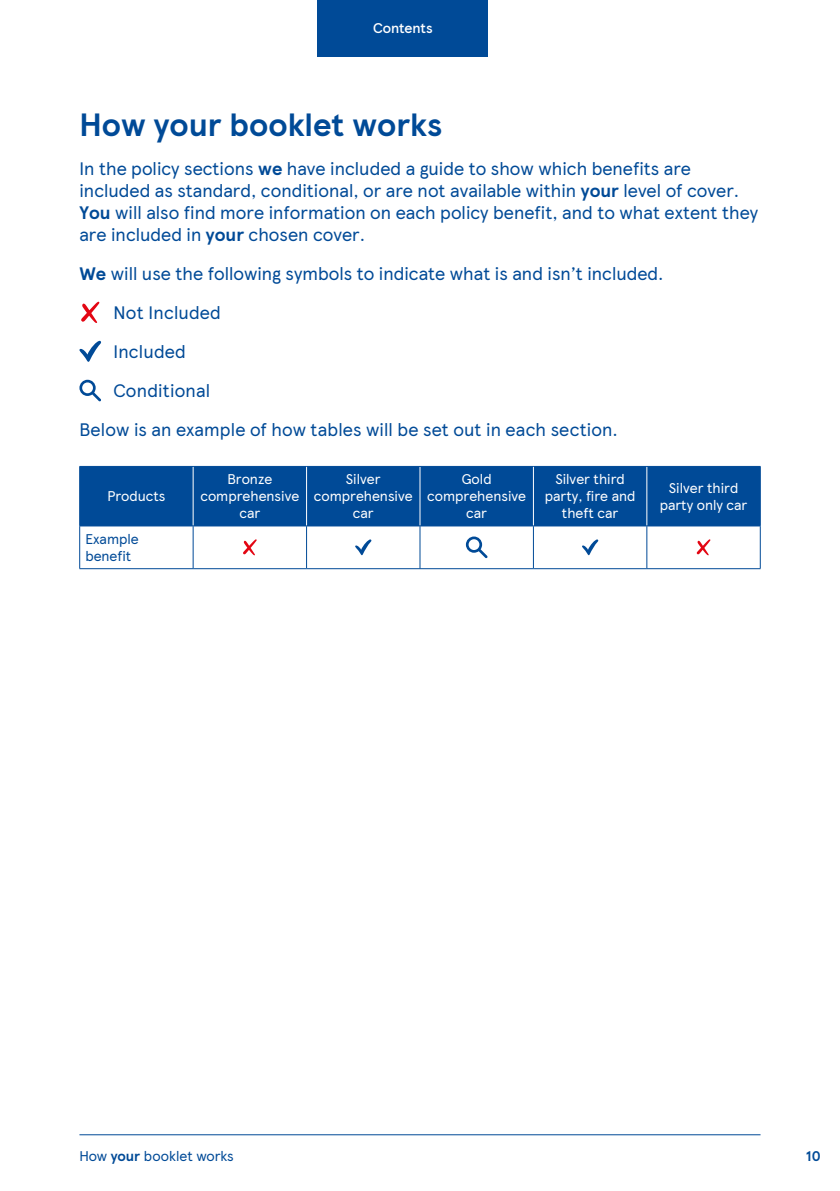
<style>
.page{position:relative;width:840px;height:1191px;background:#fff}
.page>*{position:absolute;margin:0;border:0;box-sizing:border-box;transform-origin:0 0}
.t1{font:700 32px "TESCO Modern";color:#004a97}
.t2{font:18px/22px "TESCO Modern";color:#004a97}
.t3{font:14px/16.8px "TESCO Modern";color:#fff;text-align:center}
.t4{font:14px/16.8px "TESCO Modern";color:#004a97}
.t5{font:500 14px "TESCO Modern";color:#fff}
.t6{font:700 14px "TESCO Modern";color:#004a97}
.s1{font-weight:700}
</style>
<div class="page">
<div style="left:317px;top:0;width:170px;height:57px;background:#004a97"></div>
<hr style="left:79px;top:1134px;width:681px;height:1px;background:#004a97">
<svg style="left:79px;top:341px;width:22px;height:21px"></svg>
<svg style="left:81px;top:302px;width:18px;height:21px"></svg>
<svg style="left:79px;top:380px;width:22px;height:21px"></svg>
<div style="left:80px;top:467px;width:679px;height:58px;background:#004a97"></div>
<hr style="left:532px;top:467px;width:1px;height:59px;background:#fff">
<hr style="left:79px;top:526px;width:1px;height:42px;background:#004a97">
<hr style="left:193px;top:526px;width:1px;height:42px;background:#004a97">
<hr style="left:306px;top:526px;width:1px;height:42px;background:#004a97">
<hr style="left:419px;top:526px;width:1px;height:42px;background:#004a97">
<hr style="left:532px;top:526px;width:1px;height:42px;background:#004a97">
<hr style="left:646px;top:526px;width:1px;height:42px;background:#004a97">
<hr style="left:759px;top:526px;width:1px;height:42px;background:#004a97">
<hr style="left:79px;top:568px;width:114px;height:1px;background:#004a97">
<hr style="left:193px;top:568px;width:113px;height:1px;background:#004a97">
<hr style="left:306px;top:568px;width:114px;height:1px;background:#004a97">
<hr style="left:420px;top:568px;width:113px;height:1px;background:#004a97">
<hr style="left:533px;top:568px;width:113px;height:1px;background:#004a97">
<hr style="left:646px;top:568px;width:114px;height:1px;background:#004a97">
<hr style="left:759px;top:467px;width:1px;height:59px;background:#004a97">
<hr style="left:193px;top:467px;width:1px;height:59px;background:#fff">
<hr style="left:306px;top:467px;width:1px;height:59px;background:#fff">
<hr style="left:646px;top:467px;width:1px;height:59px;background:#fff">
<hr style="left:419px;top:467px;width:1px;height:59px;background:#fff">
<hr style="left:79px;top:467px;width:1px;height:59px;background:#004a97">
<hr style="left:79px;top:466px;width:114px;height:1px;background:#004a97">
<hr style="left:193px;top:466px;width:113px;height:1px;background:#004a97">
<hr style="left:306px;top:466px;width:114px;height:1px;background:#004a97">
<hr style="left:420px;top:466px;width:113px;height:1px;background:#004a97">
<hr style="left:533px;top:466px;width:113px;height:1px;background:#004a97">
<hr style="left:646px;top:466px;width:114px;height:1px;background:#004a97">
<hr style="left:79px;top:525px;width:114px;height:1px;background:#004a97">
<hr style="left:193px;top:525px;width:113px;height:1px;background:#004a97">
<hr style="left:306px;top:525px;width:114px;height:1px;background:#004a97">
<hr style="left:420px;top:525px;width:113px;height:1px;background:#004a97">
<hr style="left:533px;top:525px;width:113px;height:1px;background:#004a97">
<hr style="left:646px;top:525px;width:114px;height:1px;background:#004a97">
<svg style="left:243px;top:539px;width:13px;height:16px"></svg>
<svg style="left:355px;top:539px;width:16px;height:16px"></svg>
<svg style="left:465px;top:536px;width:22px;height:22px"></svg>
<svg style="left:582px;top:539px;width:16px;height:16px"></svg>
<svg style="left:696px;top:539px;width:14px;height:16px"></svg>
<p class="t5" style="left:373px;top:18px;width:61px">Contents</p>
<h1 class="t1" style="left:79px;top:100px;width:364px">How your booklet works</h1>
<p class="t2" style="left:79px;top:157px;width:680px">In the policy sections <span class="s1">we</span> have included a guide to show which benefits are included as standard, conditional, or are not available within <span class="s1">your</span> level of cover.<br><span class="s1">You</span> will also find more information on each policy benefit, and to what extent they are included in <span class="s1">your</span> chosen cover.</p>
<p class="t2" style="left:79px;top:262px;width:585px"><span class="s1">We</span> will use the following symbols to indicate what is and isn’t included.</p>
<p class="t2" style="left:113px;top:301px;width:109px">Not Included</p>
<p class="t2" style="left:113px;top:340px;width:74px">Included</p>
<p class="t2" style="left:113px;top:379px;width:98px">Conditional</p>
<p class="t2" style="left:79px;top:418px;width:539px">Below is an example of how tables will be set out in each section.</p>
<p class="t3" style="left:107px;top:487px;width:60px">Products</p>
<p class="t4" style="left:85px;top:529px;width:55px">Example benefit</p>
<p class="t3" style="left:200px;top:470px;width:100px">Bronze comprehensive car</p>
<p class="t3" style="left:313px;top:470px;width:100px">Silver comprehensive car</p>
<p class="t3" style="left:427px;top:470px;width:100px">Gold comprehensive car</p>
<p class="t3" style="left:544px;top:470px;width:92px">Silver third party, fire and theft car</p>
<p class="t3" style="left:659px;top:478px;width:89px">Silver third party only car</p>
<p class="t4" style="left:79px;top:1146px;width:156px">How <span class="s1">your</span> booklet works</p>
<p class="t6" style="left:805px;top:1145px;width:16px">10</p>
</div>
